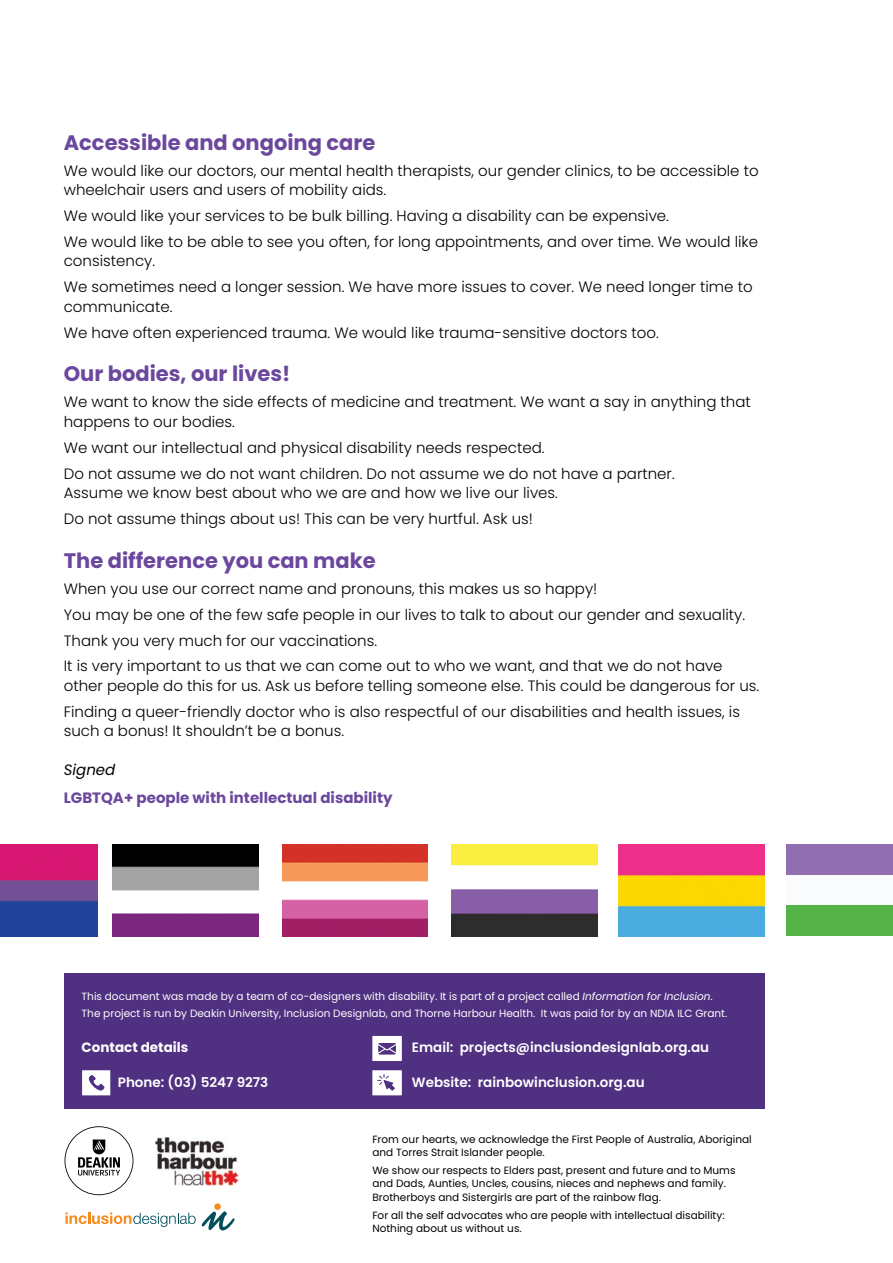
<style>
.page{position:relative;width:893px;height:1263px;background:#fff}
.page>*{position:absolute;margin:0;border:0;box-sizing:border-box;transform-origin:0 0}
.t1{font:700 21px "Poppins";color:#6b489d}
.t2{font:300 15px/25.8px "Poppins";color:#000}
.t3{font:700 15px "Poppins";color:#6b489d}
.t4{font:italic 15px "Poppins";color:#000}
.t5{font:600 13.5px "Poppins";color:#fff}
.t6{font:700 13.5px "Poppins";color:#fff}
.t7{font:10.5px/13.5px "Poppins";color:#000}
.t8{font:10.5px/16.5px "Poppins";color:#fff}
.s1{font-style:italic}
</style>
<div class="page">
<img style="left:0;top:844px;width:98px;height:93px">
<img style="left:113px;top:844px;width:146px;height:93px">
<img style="left:282px;top:844px;width:146px;height:93px">
<img style="left:451px;top:844px;width:146px;height:93px">
<img style="left:619px;top:844px;width:146px;height:93px">
<div style="left:786px;top:844px;width:107px;height:31px;background:#906eb0"></div>
<div style="left:786px;top:875px;width:107px;height:30px;background:#fafbfc"></div>
<div style="left:786px;top:905px;width:107px;height:31px;background:#56b347"></div>
<div style="left:64px;top:973px;width:700px;height:136px;background:#503080"></div>
<svg style="left:65px;top:1126px;width:68px;height:69px"></svg>
<svg style="left:65px;top:1212px;width:131px;height:15px"></svg>
<div style="left:214px;top:1203px;width:7px;height:7px;background:#f68b1f;border-radius:50%"></div>
<svg style="left:202px;top:1211px;width:33px;height:19px"></svg>
<img style="left:155px;top:1137px;width:83px;height:49px">
<svg style="left:372px;top:1036px;width:30px;height:25px"></svg>
<svg style="left:82px;top:1070px;width:28px;height:25px"></svg>
<svg style="left:372px;top:1070px;width:30px;height:25px"></svg>
<h1 class="t1" style="left:64px;top:130px;width:313px">Accessible and ongoing care</h1>
<p class="t2" style="left:64px;top:161px;width:696px;line-height:19.5px">We would like our doctors, our mental health therapists, our gender clinics, to be accessible to wheelchair users and users of mobility aids.</p>
<p class="t2" style="left:64px;top:203px;width:696px">We would like your services to be bulk billing. Having a disability can be expensive.<br>We would like to be able to see you often, for long appointments, and over time. We would like</p>
<p class="t2" style="left:64px;top:248px;width:690px">consistency.<br>We sometimes need a longer session. We have more issues to cover. We need longer time to</p>
<p class="t2" style="left:64px;top:294px;width:596px">communicate.<br>We have often experienced trauma. We would like trauma-sensitive doctors too.</p>
<h1 class="t1" style="left:64px;top:362px;width:228px">Our bodies, our lives!</h1>
<p class="t2" style="left:64px;top:392px;width:689px;line-height:19.5px">We want to know the side effects of medicine and treatment. We want a say in anything that happens to our bodies.</p>
<p class="t2" style="left:64px;top:435px;width:612px">We want our intellectual and physical disability needs respected.<br>Do not assume we do not want children. Do not assume we do not have a partner.</p>
<p class="t2" style="left:64px;top:480px;width:496px">Assume we know best about who we are and how we live our lives.<br>Do not assume things about us! This can be very hurtful. Ask us!</p>
<h1 class="t1" style="left:64px;top:548px;width:313px">The difference you can make</h1>
<p class="t2" style="left:64px;top:576px;width:683px">When you use our correct name and pronouns, this makes us so happy!<br>You may be one of the few safe people in our lives to talk to about our gender and sexuality.<br>Thank you very much for our vaccinations.<br>It is very important to us that we can come out to who we want, and that we do not have</p>
<p class="t2" style="left:64px;top:673px;width:697px">other people do this for us. Ask us before telling someone else. This could be dangerous for us.<br>Finding a queer-friendly doctor who is also respectful of our disabilities and health issues, is</p>
<p class="t2" style="left:64px;top:718px;width:282px">such a bonus! It shouldn’t be a bonus.</p>
<p class="t4" style="left:64px;top:761px;width:53px">Signed</p>
<p class="t3" style="left:64px;top:789px;width:330px">LGBTQA+ people with intellectual disability</p>
<p class="t8" style="left:82px;top:988px;width:647px">This document was made by a team of co-designers with disability. It is part of a project called <span class="s1">Information for Inclusion</span>.<br>The project is run by Deakin University, Inclusion Designlab, and Thorne Harbour Health. It was paid for by an NDIA ILC Grant.</p>
<p class="t6" style="left:82px;top:1039px;width:108px">Contact details</p>
<p class="t5" style="left:412px;top:1039px;width:299px">Email: projects@inclusiondesignlab.org.au</p>
<p class="t5" style="left:118px;top:1074px;width:152px">Phone: (03) 5247 9273</p>
<p class="t5" style="left:412px;top:1074px;width:234px">Website: rainbowinclusion.org.au</p>
<p class="t7" style="left:372px;top:1132px;width:381px">From our hearts, we acknowledge the First People of Australia, Aboriginal and Torres Strait Islander people.</p>
<p class="t7" style="left:372px;top:1163px;width:365px">We show our respects to Elders past, present and future and to Mums and Dads, Aunties, Uncles, cousins, nieces and nephews and family.<br>Brotherboys and Sistergirls are part of the rainbow flag.</p>
<p class="t7" style="left:372px;top:1208px;width:354px">For all the self advocates who are people with intellectual disability:<br>Nothing about us without us.</p>
</div>
